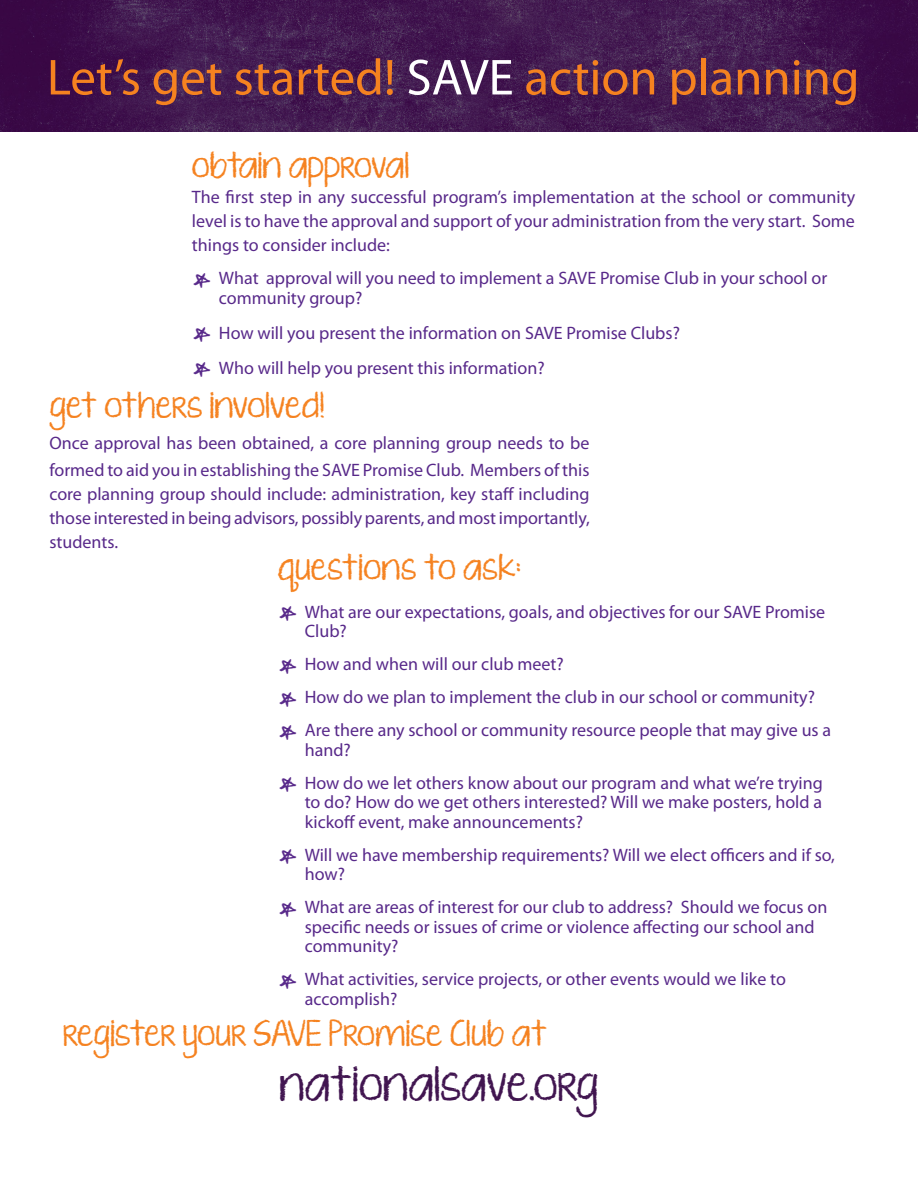
<style>
.page{position:relative;width:918px;height:1188px;background:#fff}
.page>*{position:absolute;margin:0;border:0;box-sizing:border-box;transform-origin:0 0}
.t1{font:51px "Myriad Pro";color:#f58220}
.t2{font:36px "KG Ten Thousand Reasons";color:#411550}
.t3{font:27px "KG Ten Thousand Reasons";color:#f58220}
.t4{font:18px/19.5px "Myriad Pro";color:#58298a}
.s1{color:#fff}
.s2{font-family:"KG Ten Thousand Reasons";font-size:21px}
</style>
<div class="page">
<img style="left:0;top:0;width:918px;height:131px">
<p class="t1" style="left:47px;top:46px;width:814px">Let’s get started! <span class="s1">SAVE</span> action planning</p>
<p class="t3" style="left:192px;top:145px;width:219px">obtain approval</p>
<p class="t4" style="left:192px;top:185px;width:665px;line-height:24px;text-align:justify">The first step in any successful program’s implementation at the school or community level is to have the approval and support of your administration from the very start. Some things to consider include:</p>
<p class="t4" style="left:219px;top:268px;width:610px;text-indent:-27px"><span class="s2">*</span> What approval will you need to implement a SAVE Promise Club in your school or community group?</p>
<p class="t4" style="left:192px;top:323px;width:490px"><span class="s2">*</span> How will you present the information on SAVE Promise Clubs?</p>
<p class="t4" style="left:192px;top:358px;width:354px"><span class="s2">*</span> Who will help you present this information?</p>
<p class="t3" style="left:49px;top:385px;width:277px">get others involved!</p>
<p class="t4" style="left:49px;top:429px;width:542px;line-height:27px">Once approval has been obtained, a core planning group needs to be formed to aid you in establishing the SAVE Promise Club. Members of this</p>
<p class="t4" style="left:49px;top:482px;width:542px;line-height:24px;text-align:justify">core planning group should include: administration, key staff including those interested in being advisors, possibly parents, and most importantly, students.</p>
<p class="t3" style="left:278px;top:547px;width:245px">questions to ask:</p>
<p class="t4" style="left:305px;top:601px;width:522px;text-indent:-27px"><span class="s2">*</span> What are our expectations, goals, and objectives for our SAVE Promise<br>Club?</p>
<p class="t4" style="left:278px;top:654px;width:288px"><span class="s2">*</span> How and when will our club meet?</p>
<p class="t4" style="left:278px;top:687px;width:539px"><span class="s2">*</span> How do we plan to implement the club in our school or community?</p>
<p class="t4" style="left:305px;top:720px;width:528px;text-indent:-27px"><span class="s2">*</span> Are there any school or community resource people that may give us a hand?</p>
<p class="t4" style="left:305px;top:772px;width:520px;text-align:justify;text-indent:-27px"><span class="s2">*</span> How do we let others know about our program and what we’re trying to do? How do we get others interested? Will we make posters, hold a kickoff event, make announcements?</p>
<p class="t4" style="left:305px;top:844px;width:532px;text-indent:-27px"><span class="s2">*</span> Will we have membership requirements? Will we elect officers and if so, how?</p>
<p class="t4" style="left:305px;top:897px;width:524px;text-indent:-27px"><span class="s2">*</span> What are areas of interest for our club to address? Should we focus on specific needs or issues of crime or violence affecting our school and community?</p>
<p class="t4" style="left:305px;top:969px;width:483px;text-indent:-27px"><span class="s2">*</span> What activities, service projects, or other events would we like to accomplish?</p>
<p class="t3" style="left:63px;top:1013px;width:486px">register your SAVE Promise Club at</p>
<p class="t2" style="left:279px;top:1058px;width:321px">nationalsave.org</p>
</div>
